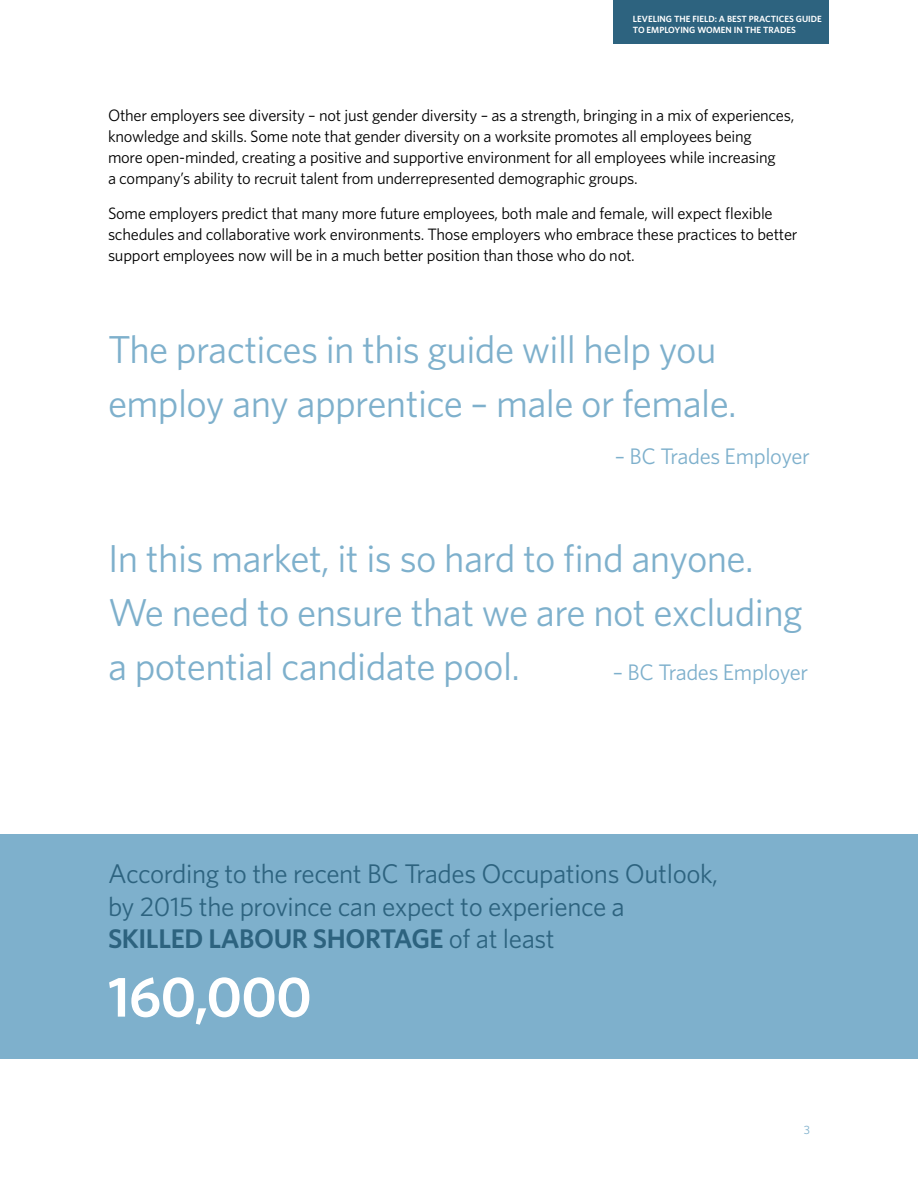
<style>
.page{position:relative;width:918px;height:1188px;background:#fff}
.page>*{position:absolute;margin:0;border:0;box-sizing:border-box;transform-origin:0 0}
.t1{font:600 57px "Whitney";letter-spacing:-.015em;color:#fff}
.t2{font:39px/54px "Whitney";letter-spacing:-.015em;color:#7eb0cc}
.t3{font:27px/32.4px "Whitney";letter-spacing:-.015em;color:#2d637f}
.t4{font:22.5px "Whitney";letter-spacing:-.015em;color:#7eb0cc}
.t5{font:16.5px/21px "Whitney";letter-spacing:-.015em;color:#000}
.t6{font:12px "Whitney";color:#7eb0cc}
.t7{font:600 9px/10.8px "Whitney";color:#fff}
.s1{font-weight:600}
</style>
<div class="page">
<div style="left:613px;top:0;width:216px;height:44px;background:#2d637f"></div>
<div style="left:0;top:834px;width:918px;height:224px;background:#7eb0cc"></div>
<p class="t7" style="left:633px;top:13px;width:190px">LEVELING THE FIELD: A BEST PRACTICES GUIDE<br>TO EMPLOYING WOMEN IN THE TRADES</p>
<p class="t5" style="left:108px;top:105px;width:688px">Other employers see diversity – not just gender diversity – as a strength, bringing in a mix of experiences, knowledge and skills. Some note that gender diversity on a worksite promotes all employees being<br>more open-minded, creating a positive and supportive environment for all employees while increasing<br>a company’s ability to recruit talent from underrepresented demographic groups.</p>
<p class="t5" style="left:108px;top:202px;width:691px">Some employers predict that many more future employees, both male and female, will expect flexible schedules and collaborative work environments. Those employers who embrace these practices to better support employees now will be in a much better position than those who do not.</p>
<h2 class="t2" style="left:108px;top:322px;width:630px">The practices in this guide will help you employ any apprentice – male or female.</h2>
<h3 class="t4" style="left:615px;top:442px;width:197px">– BC Trades Employer</h3>
<h2 class="t2" style="left:108px;top:531px;width:696px">In this market, it is so hard to find anyone.<br>We need to ensure that we are not excluding a potential candidate pool.</h2>
<h3 class="t4" style="left:613px;top:658px;width:197px">– BC Trades Employer</h3>
<h3 class="t3" style="left:108px;top:858px;width:612px">According to the recent BC Trades Occupations Outlook, by 2015 the province can expect to experience a<br><span class="s1">SKILLED LABOUR SHORTAG E</span> of at least</h3>
<h1 class="t1" style="left:108px;top:959px;width:205px">160,000</h1>
<p class="t6" style="left:804px;top:1122px;width:8px">3</p>
</div>
